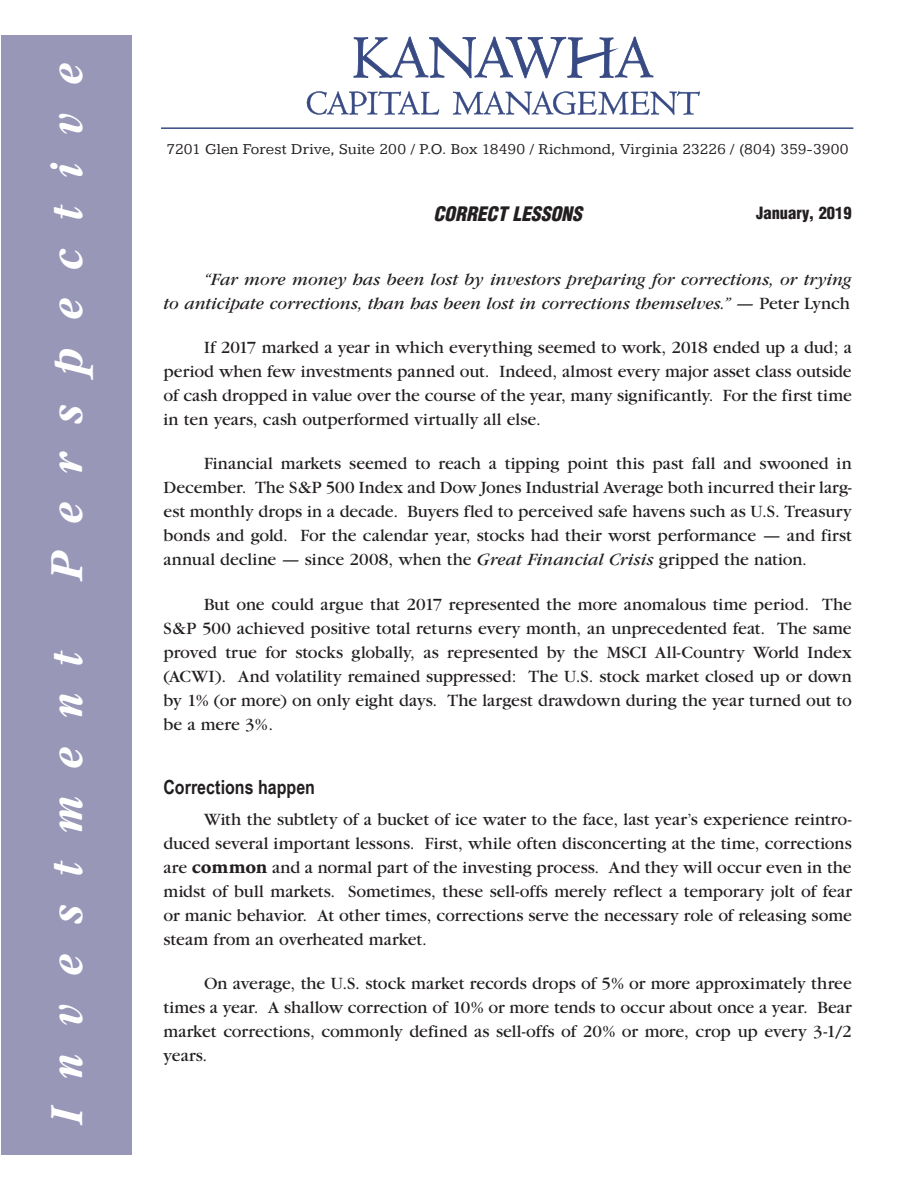
<style>
.page{position:relative;width:918px;height:1188px;background:#fff}
.page>*{position:absolute;margin:0;border:0;box-sizing:border-box;transform-origin:0 0}
.t1{font:italic 700 49.5px "Garamond";letter-spacing:.665em;color:#fff;scale:.85 1}
.t2{font:700 19.5px "Arial Narrow";color:#231f20}
.t3{font:italic 900 condensed 19.5px "Helvetica";color:#231f20}
.t4{font:18px/24px "Garamond";color:#231f20;text-align:justify}
.t5{font:italic 18px/24px "Garamond";color:#231f20;text-align:right}
.t6{font:900 condensed 16.5px "Helvetica";color:#231f20}
.t7{font:15.75px "Kameron";color:#231f20}
.s1{font-style:normal}
.s2{font-style:italic}
.s3{font-family:"Adobe Garamond Pro";font-weight:700;font-size:21px}
</style>
<div class="page">
<div style="left:1px;top:35px;width:131px;height:1119px;background:#9897b8"></div>
<hr style="left:161px;top:127px;width:692px;height:2px;background:#374a83">
<svg style="left:307px;top:91px;width:132px;height:24px"></svg>
<svg style="left:453px;top:91px;width:247px;height:24px"></svg>
<svg style="left:353px;top:37px;width:300px;height:41px"></svg>
<h1 class="t1" style="left:39px;top:582px;width:613px;rotate:-90deg">Perspective</h1>
<h1 class="t1" style="left:39px;top:1126px;width:561px;rotate:-90deg">Investment</h1>
<p class="t7" style="left:167px;top:140px;width:684px">7201 Glen Forest Drive, Suite 200 / P.O. Box 18490 / Richmond, Virginia 23226 / (804) 359-3900</p>
<p class="t3" style="left:433px;top:202px;width:150px">CORRECT LESSONS</p>
<p class="t6" style="left:756px;top:203px;width:97px">January, 2019</p>
<p class="t5" style="left:164px;top:268px;width:690px">“Far more money has been lost by investors preparing for corrections, or trying<br>to anticipate corrections, than has been lost in corrections themselves.” <span class="s1">— Peter Lynch</span></p>
<p class="t4" style="left:164px;top:336px;width:690px;text-indent:40px">If 2017 marked a year in which everything seemed to work, 2018 ended up a dud; a period when few investments panned out. Indeed, almost every major asset class outside of cash dropped in value over the course of the year, many significantly. For the first time in ten years, cash outperformed virtually all else.</p>
<p class="t4" style="left:164px;top:452px;width:690px;text-indent:40px">Financial markets seemed to reach a tipping point this past fall and swooned in December. The S&amp;P 500 Index and Dow Jones Industrial Average both incurred their larg&shy;est monthly drops in a decade. Buyers fled to perceived safe havens such as U.S. Treasury bonds and gold. For the calendar year, stocks had their worst performance — and first annual decline — since 2008, when the <span class="s2">Great Financial Crisis</span> gripped the nation.</p>
<p class="t4" style="left:164px;top:592px;width:690px;text-indent:40px">But one could argue that 2017 represented the more anomalous time period. The S&amp;P 500 achieved positive total returns every month, an unprecedented feat. The same proved true for stocks globally, as represented by the MSCI All-Country World Index (ACWI). And volatility remained suppressed: The U.S. stock market closed up or down by 1% (or more) on only eight days. The largest drawdown during the year turned out to be a mere 3%.</p>
<p class="t2" style="left:164px;top:773px;width:153px">Corrections happen</p>
<p class="t4" style="left:164px;top:808px;width:690px;text-indent:40px">With the subtlety of a bucket of ice water to the face, last year’s experience reintro&shy;duced several important lessons. First, while often disconcerting at the time, corrections are <span class="s3">common</span> and a normal part of the investing process. And they will occur even in the midst of bull markets. Sometimes, these sell-offs merely reflect a temporary jolt of fear or manic behavior. At other times, corrections serve the necessary role of releasing some steam from an overheated market.</p>
<p class="t4" style="left:164px;top:972px;width:690px;text-indent:40px">On average, the U.S. stock market records drops of 5% or more approximately three times a year. A shallow correction of 10% or more tends to occur about once a year. Bear market corrections, commonly defined as sell-offs of 20% or more, crop up every 3-1/2 years.</p>
</div>
